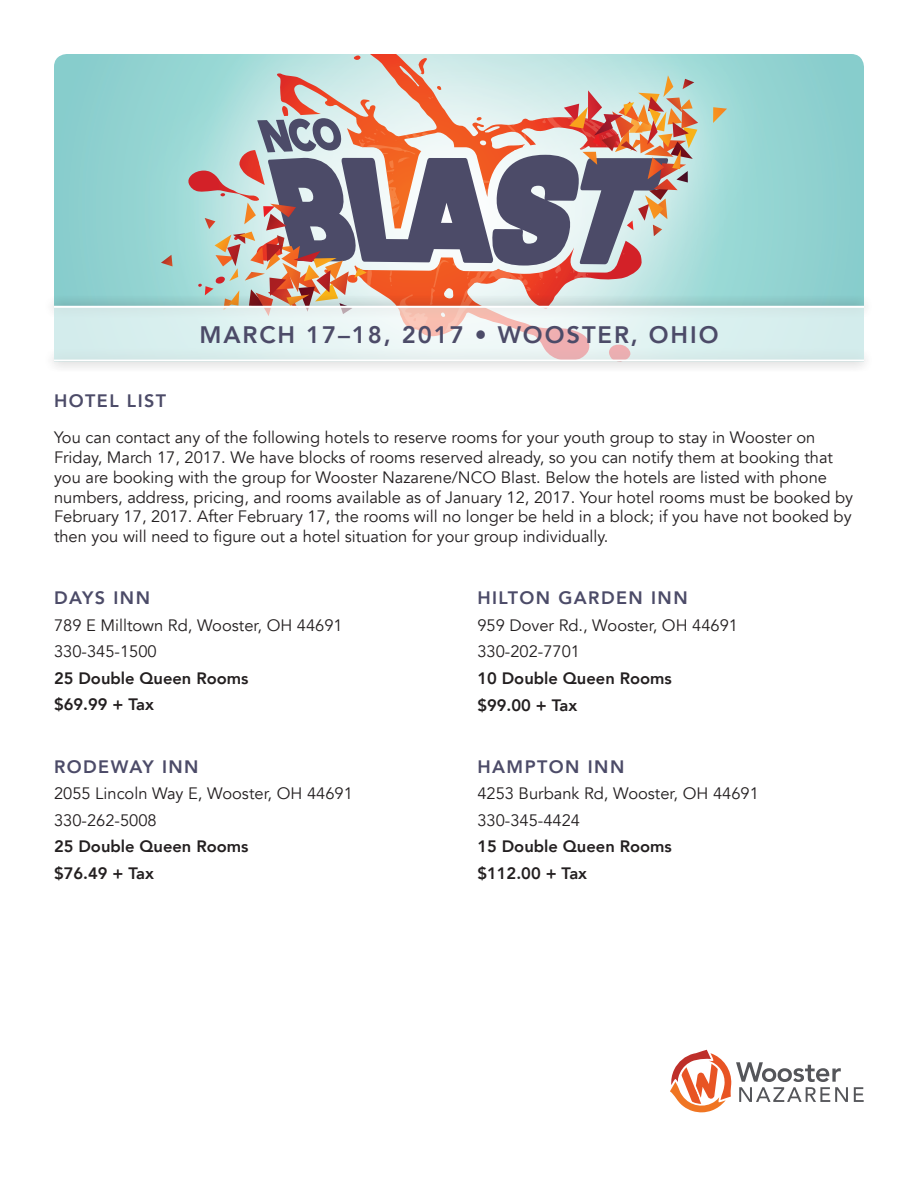
<style>
.page{position:relative;width:918px;height:1188px;background:#fff}
.page>*{position:absolute;margin:0;border:0;box-sizing:border-box;transform-origin:0 0}
.t1{font:800 23.85px "Avenir";letter-spacing:.08em;color:#4c4b68}
.t2{font:800 18px "Avenir";letter-spacing:.08em;color:#4c4b68}
.t3{font:16.5px/19.8px "Avenir";color:#231f20}
.t4{font:800 16.5px/26.5px "Avenir";color:#231f20}
</style>
<div class="page">
<div style="left:54px;top:54px;width:810px;height:241px;background:#8bcecd"></div>
<div style="left:95px;top:0;width:699px;height:435px;background:#fff;opacity:.75"></div>
<svg style="left:161px;top:255px;width:12px;height:11px"></svg>
<svg style="left:713px;top:107px;width:14px;height:16px"></svg>
<svg style="left:205px;top:54px;width:493px;height:241px"></svg>
<div style="left:44px;top:348px;width:830px;height:24px;background:#231f20;opacity:.75"></div>
<hr style="left:54px;top:359px;width:810px;height:2px;background:#fff">
<div style="left:44px;top:295px;width:830px;height:24px;background:#231f20;opacity:.75"></div>
<hr style="left:54px;top:306px;width:810px;height:2px;background:#fff">
<svg style="left:54px;top:307px;width:810px;height:52px"></svg>
<svg style="left:854px;top:1087px;width:10px;height:15px"></svg>
<svg style="left:670px;top:1050px;width:178px;height:62px"></svg>
<h1 class="t1" style="left:199px;top:316px;width:521px">MARCH 17–18, 2017 • WOOSTER, OHIO</h1>
<p class="t2" style="left:54px;top:387px;width:114px">HOTEL LIST</p>
<p class="t3" style="left:54px;top:428px;width:801px">You can contact any of the following hotels to reserve rooms for your youth group to stay in Wooster on Friday, March 17, 2017. We have blocks of rooms reserved already, so you can notify them at booking that you are booking with the group for Wooster Nazarene/NCO Blast. Below the hotels are listed with phone numbers, address, pricing, and rooms available as of January 12, 2017. Your hotel rooms must be booked by February 17, 2017. After February 17, the rooms will no longer be held in a block; if you have not booked by then you will need to figure out a hotel situation for your group individually.</p>
<p class="t2" style="left:54px;top:584px;width:98px">DAYS INN</p>
<p class="t3" style="left:54px;top:612px;width:290px;line-height:26.5px">789 E Milltown Rd, Wooster, OH 44691<br>330-345-1500</p>
<p class="t4" style="left:54px;top:665px;width:196px">25 Double Queen Rooms $69.99 + Tax</p>
<p class="t2" style="left:54px;top:752px;width:146px">RODEWAY INN</p>
<p class="t3" style="left:54px;top:780px;width:300px;line-height:26.5px">2055 Lincoln Way E, Wooster, OH 44691<br>330-262-5008</p>
<p class="t4" style="left:54px;top:833px;width:196px">25 Double Queen Rooms $76.49 + Tax</p>
<p class="t2" style="left:477px;top:584px;width:212px">HILTON GARDEN INN</p>
<p class="t3" style="left:477px;top:612px;width:262px;line-height:26.5px">959 Dover Rd., Wooster, OH 44691<br>330-202-7701</p>
<p class="t4" style="left:477px;top:665px;width:196px">10 Double Queen Rooms $99.00 + Tax</p>
<p class="t2" style="left:477px;top:752px;width:149px">HAMPTON INN</p>
<p class="t3" style="left:477px;top:781px;width:283px;line-height:26.5px">4253 Burbank Rd, Wooster, OH 44691<br>330-345-4424</p>
<p class="t4" style="left:477px;top:833px;width:196px">15 Double Queen Rooms $112.00 + Tax</p>
</div>
